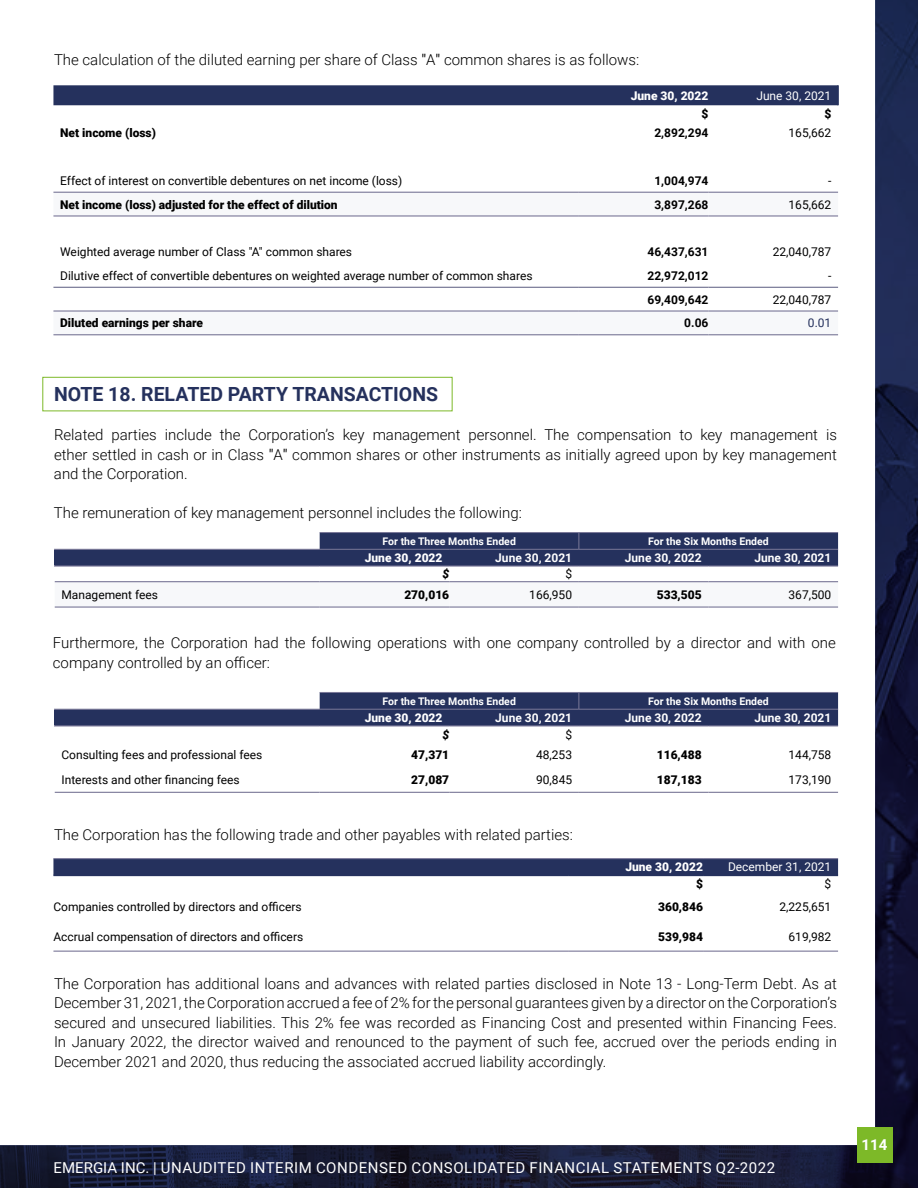
<style>
.page{position:relative;width:918px;height:1188px;background:#fff}
.page>*{position:absolute;margin:0;border:0;box-sizing:border-box;transform-origin:0 0}
.t1{font:700 19.5px "Roboto";color:#25315d}
.t2{font:300 15px/19.5px "Roboto";color:#000;text-align:justify}
.t3{font:15px "Roboto";letter-spacing:.035em;color:#fff}
.t4{font:700 15px "Roboto";color:#fff}
.t5{font:12px "Roboto";color:#000}
.t6{font:900 12px "Roboto";color:#000}
.t7{font:700 12px "Roboto";color:#fff}
.t8{font:700 12px "Roboto";color:#000}
.t9{font:900 12px "Roboto";color:#fff}
.t10{font:12px "Roboto";color:#fff}
.t11{font:12px "Roboto";color:#25315d}
.t12{font:italic 900 12px "Roboto";color:#000}
.t13{font:700 10.5px "Roboto";color:#fff}
.s1{font-weight:400}
</style>
<div class="page">
<svg style="left:42px;top:85px;width:251px;height:867px"></svg>
<img style="left:0;top:1145px;width:293px;height:43px">
<img style="left:293px;top:0;width:625px;height:1188px">
<div style="left:857px;top:1127px;width:36px;height:36px;background:#7db928"></div>
<p class="t2" style="left:54px;top:50px;width:587px">The calculation of the diluted earning per share of Class <span class="s1">"</span>A<span class="s1">"</span> common shares is as follows:</p>
<p class="t9" style="left:631px;top:90px;width:79px">June 30, 2022</p>
<p class="t10" style="left:756px;top:90px;width:76px">June 30, 2021</p>
<p class="t6" style="left:702px;top:108px;width:8px">$</p>
<p class="t6" style="left:824px;top:108px;width:8px">$</p>
<p class="t6" style="left:60px;top:127px;width:97px">Net income (loss)</p>
<p class="t8" style="left:654px;top:128px;width:56px">2,892,294</p>
<p class="t5" style="left:789px;top:127px;width:44px">165,662</p>
<p class="t5" style="left:60px;top:175px;width:344px">Effect of interest on convertible debentures on net income (loss)</p>
<p class="t8" style="left:654px;top:175px;width:56px">1,004,974</p>
<p class="t5" style="left:828px;top:175px;width:5px">-</p>
<p class="t6" style="left:60px;top:199px;width:279px">Net income (loss) adjusted for the effect of dilution</p>
<p class="t8" style="left:654px;top:199px;width:56px">3,897,268</p>
<p class="t5" style="left:789px;top:199px;width:44px">165,662</p>
<p class="t5" style="left:60px;top:243px;width:293px">Weighted average number of Class ″A″ common shares</p>
<p class="t8" style="left:648px;top:247px;width:62px">46,437,631</p>
<p class="t5" style="left:773px;top:246px;width:60px">22,040,787</p>
<p class="t5" style="left:60px;top:270px;width:474px">Dilutive effect of convertible debentures on weighted average number of common shares</p>
<p class="t8" style="left:648px;top:270px;width:62px">22,972,012</p>
<p class="t5" style="left:828px;top:270px;width:5px">-</p>
<p class="t8" style="left:648px;top:294px;width:62px">69,409,642</p>
<p class="t5" style="left:773px;top:294px;width:60px">22,040,787</p>
<p class="t6" style="left:60px;top:318px;width:144px">Diluted earnings per share</p>
<p class="t8" style="left:684px;top:318px;width:26px">0.06</p>
<p class="t11" style="left:808px;top:317px;width:25px">0.01</p>
<h1 class="t1" style="left:54px;top:386px;width:386px">NOTE 18. RELATED PARTY TRANSACTIONS</h1>
<p class="t2" style="left:54px;top:425px;width:784px">Related parties include the Corporation’s key management personnel. The compensation to key management is ether settled in cash or in Class <span class="s1">"</span>A<span class="s1">"</span> common shares or other instruments as initially agreed upon by key management and the Corporation.</p>
<p class="t2" style="left:54px;top:503px;width:469px">The remuneration of key management personnel includes the following:</p>
<p class="t13" style="left:383px;top:537px;width:135px">For the Three Months Ended</p>
<p class="t13" style="left:648px;top:537px;width:122px">For the Six Months Ended</p>
<p class="t9" style="left:365px;top:552px;width:79px">June 30, 2022</p>
<p class="t7" style="left:495px;top:553px;width:78px">June 30, 2021</p>
<p class="t7" style="left:625px;top:553px;width:78px">June 30, 2022</p>
<p class="t7" style="left:754px;top:553px;width:78px">June 30, 2021</p>
<p class="t12" style="left:442px;top:569px;width:8px">$</p>
<p class="t5" style="left:565px;top:568px;width:8px">$</p>
<p class="t5" style="left:61px;top:589px;width:98px">Management fees</p>
<p class="t6" style="left:404px;top:589px;width:46px">270,016</p>
<p class="t5" style="left:529px;top:589px;width:44px">166,950</p>
<p class="t6" style="left:657px;top:589px;width:46px">533,505</p>
<p class="t5" style="left:789px;top:589px;width:44px">367,500</p>
<p class="t2" style="left:53px;top:633px;width:784px">Furthermore, the Corporation had the following operations with one company controlled by a director and with one company controlled by an officer:</p>
<p class="t13" style="left:383px;top:696px;width:135px">For the Three Months Ended</p>
<p class="t13" style="left:648px;top:696px;width:122px">For the Six Months Ended</p>
<p class="t9" style="left:365px;top:712px;width:79px">June 30, 2022</p>
<p class="t7" style="left:495px;top:712px;width:78px">June 30, 2021</p>
<p class="t7" style="left:625px;top:712px;width:78px">June 30, 2022</p>
<p class="t7" style="left:754px;top:712px;width:78px">June 30, 2021</p>
<p class="t12" style="left:442px;top:729px;width:8px">$</p>
<p class="t5" style="left:565px;top:729px;width:8px">$</p>
<p class="t5" style="left:61px;top:749px;width:202px">Consulting fees and professional fees</p>
<p class="t6" style="left:411px;top:749px;width:39px">47,371</p>
<p class="t5" style="left:536px;top:749px;width:38px">48,253</p>
<p class="t6" style="left:657px;top:749px;width:46px">116,488</p>
<p class="t5" style="left:789px;top:749px;width:44px">144,758</p>
<p class="t5" style="left:62px;top:771px;width:180px">Interests and other financing fees</p>
<p class="t6" style="left:411px;top:774px;width:39px">27,087</p>
<p class="t5" style="left:536px;top:774px;width:38px">90,845</p>
<p class="t6" style="left:657px;top:774px;width:46px">187,183</p>
<p class="t5" style="left:789px;top:774px;width:44px">173,190</p>
<p class="t2" style="left:54px;top:824px;width:520px">The Corporation has the following trade and other payables with related parties:</p>
<p class="t9" style="left:625px;top:861px;width:79px">June 30, 2022</p>
<p class="t10" style="left:728px;top:861px;width:105px">December 31, 2021</p>
<p class="t6" style="left:696px;top:878px;width:8px">$</p>
<p class="t5" style="left:825px;top:878px;width:8px">$</p>
<p class="t5" style="left:53px;top:898px;width:250px">Companies controlled by directors and officers</p>
<p class="t6" style="left:658px;top:901px;width:46px">360,846</p>
<p class="t5" style="left:779px;top:901px;width:53px">2,225,651</p>
<p class="t5" style="left:53px;top:928px;width:251px">Accrual compensation of directors and officers</p>
<p class="t6" style="left:658px;top:931px;width:46px">539,984</p>
<p class="t5" style="left:789px;top:931px;width:44px">619,982</p>
<p class="t2" style="left:54px;top:973px;width:785px">The Corporation has additional loans and advances with related parties disclosed in Note 13 - Long-Term Debt. As at December 31, 2021, the Corporation accrued a fee of 2% for the personal guarantees given by a director on the Corporation’s secured and unsecured liabilities. This 2% fee was recorded as Financing Cost and presented within Financing Fees.<br>In January 2022, the director waived and renounced to the payment of such fee, accrued over the periods ending in December 2021 and 2020, thus reducing the associated accrued liability accordingly.</p>
<p class="t3" style="left:54px;top:1160px;width:723px">EMERGIA INC. | UNAUDITED INTERIM CONDENSED CONSOLIDATED FINANCIAL STATEMENTS Q2-2022</p>
<p class="t4" style="left:862px;top:1138px;width:27px">114</p>
</div>
